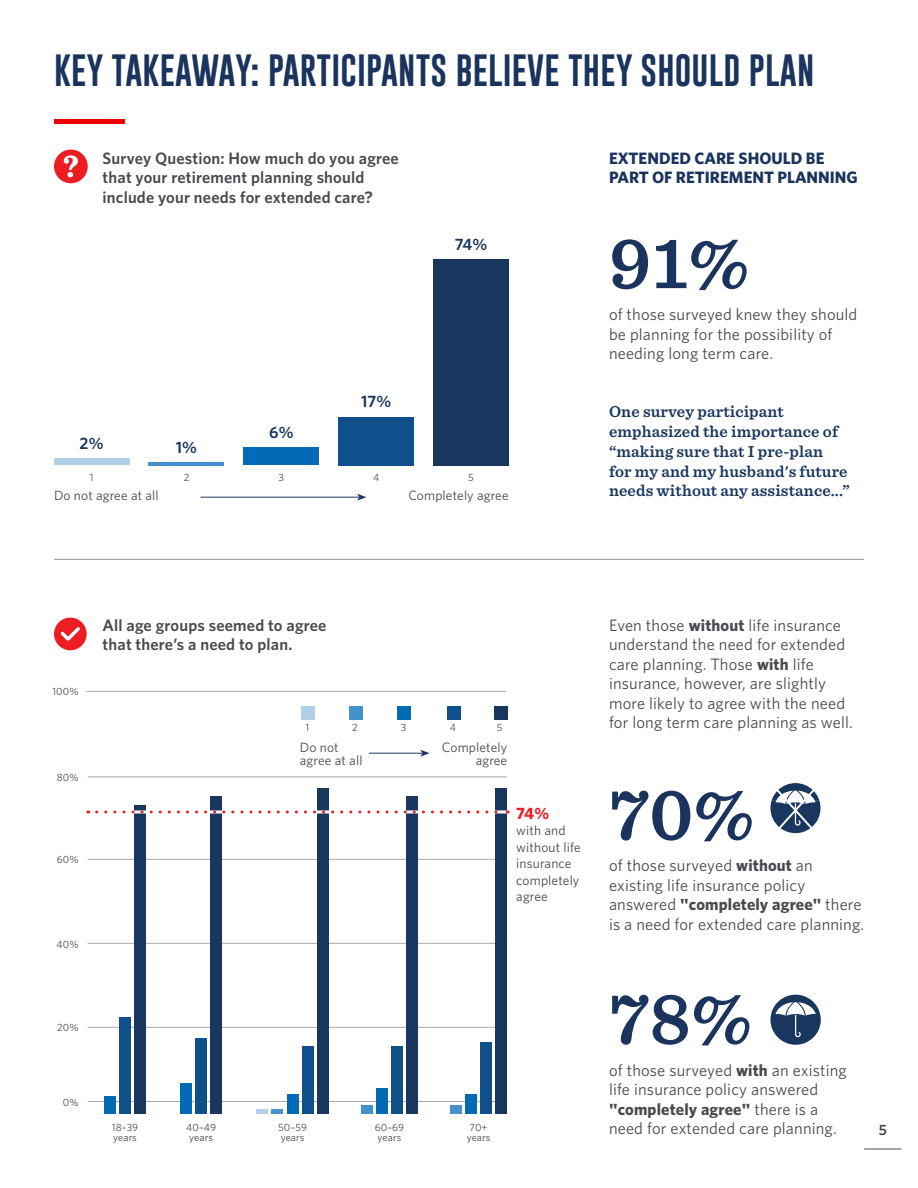
<style>
.page{position:relative;width:918px;height:1188px;background:#fff}
.page>*{position:absolute;margin:0;border:0;box-sizing:border-box;transform-origin:0 0}
.TA_Body{font:600 75px "Sentinel";color:#1a345d}
.TA_Head2{font:33px "Gobold";letter-spacing:.005em;color:#1a345d}
.TA_Body-2{font:16.5px/19.5px "Whitney";letter-spacing:.01em;color:#474a4e}
.TA_Body-3{font:600 16.5px/19.5px "Whitney";letter-spacing:.01em;color:#474a4e}
.TA_Body-4{font:600 16.5px/19.8px "Sentinel";letter-spacing:.01em;color:#19365e}
.TA_Head4{font:700 16.5px/19.5px "Whitney";color:#1a345d}
.TA_Body-5{font:600 16.5px "Whitney";color:#1a345d}
.TA_Body-6{font:700 16.5px "Whitney";color:#ee1d23}
.t1{font:600 15px "Whitney";color:#474a4e}
.TA_Body-7{font:13.5px/16.5px "Whitney";letter-spacing:.01em;color:#474a4e}
.TA_Body-8{font:10.5px/10.5px "Whitney";letter-spacing:.01em;color:#474a4e}
.s1{font-weight:700}
</style>
<div class="page">
<hr style="left:864px;top:1149px;width:38px;height:1px;background:#474a4e">
<hr style="left:54px;top:119px;width:71px;height:4px;background:#e00">
<hr style="left:201px;top:497px;width:158px;height:1px;background:#1a345d">
<svg style="left:357px;top:494px;width:9px;height:7px"></svg>
<div style="left:54px;top:459px;width:75px;height:6px;background:#b1d0e8"></div>
<hr style="left:149px;top:462px;width:75px;height:3px;background:#4591c9">
<div style="left:244px;top:448px;width:75px;height:17px;background:#036bb5"></div>
<div style="left:339px;top:417px;width:75px;height:48px;background:#0f4f8a"></div>
<div style="left:433px;top:259px;width:76px;height:206px;background:#19365e"></div>
<div style="left:54px;top:150px;width:34px;height:33px;background:#ee1d23;border-radius:50%"></div>
<svg style="left:64px;top:155px;width:14px;height:22px"></svg>
<hr style="left:54px;top:559px;width:810px;height:1px;background:#939598">
<hr style="left:86px;top:691px;width:420px;height:1px;background:#a8a9ad">
<hr style="left:88px;top:777px;width:419px;height:1px;background:#a8a9ad">
<hr style="left:88px;top:859px;width:419px;height:1px;background:#a8a9ad">
<hr style="left:88px;top:943px;width:419px;height:1px;background:#a8a9ad">
<hr style="left:88px;top:1027px;width:419px;height:1px;background:#a8a9ad">
<hr style="left:88px;top:1101px;width:419px;height:1px;background:#a8a9ad">
<svg style="left:770px;top:995px;width:51px;height:50px"></svg>
<svg style="left:770px;top:783px;width:51px;height:50px"></svg>
<div style="left:134px;top:805px;width:12px;height:309px;background:#19365e"></div>
<div style="left:119px;top:1017px;width:12px;height:97px;background:#0f4f8a"></div>
<div style="left:104px;top:1096px;width:12px;height:18px;background:#036bb5"></div>
<div style="left:210px;top:796px;width:12px;height:318px;background:#19365e"></div>
<div style="left:195px;top:1038px;width:12px;height:76px;background:#0f4f8a"></div>
<div style="left:180px;top:1083px;width:12px;height:31px;background:#036bb5"></div>
<div style="left:406px;top:796px;width:12px;height:318px;background:#19365e"></div>
<div style="left:391px;top:1046px;width:12px;height:68px;background:#0f4f8a"></div>
<div style="left:376px;top:1088px;width:12px;height:26px;background:#036bb5"></div>
<div style="left:361px;top:1105px;width:12px;height:9px;background:#4591c9"></div>
<div style="left:495px;top:788px;width:12px;height:326px;background:#19365e"></div>
<div style="left:480px;top:1042px;width:12px;height:72px;background:#0f4f8a"></div>
<div style="left:465px;top:1094px;width:12px;height:20px;background:#036bb5"></div>
<div style="left:450px;top:1105px;width:12px;height:9px;background:#4591c9"></div>
<div style="left:317px;top:788px;width:12px;height:326px;background:#19365e"></div>
<div style="left:302px;top:1046px;width:12px;height:68px;background:#0f4f8a"></div>
<div style="left:287px;top:1094px;width:12px;height:20px;background:#036bb5"></div>
<div style="left:272px;top:1109px;width:11px;height:5px;background:#4591c9"></div>
<div style="left:256px;top:1109px;width:12px;height:5px;background:#b1d0e8"></div>
<svg style="left:54px;top:618px;width:33px;height:32px"></svg>
<hr style="left:369px;top:753px;width:54px;height:1px;background:#1a345d">
<svg style="left:420px;top:750px;width:10px;height:7px"></svg>
<div style="left:302px;top:706px;width:13px;height:13px;background:#b1d0e8"></div>
<div style="left:349px;top:706px;width:14px;height:13px;background:#4591c9"></div>
<div style="left:398px;top:706px;width:13px;height:13px;background:#036bb5"></div>
<div style="left:447px;top:706px;width:14px;height:13px;background:#0f4f8a"></div>
<div style="left:494px;top:706px;width:13px;height:13px;background:#19365e"></div>
<svg style="left:97px;top:810px;width:411px;height:3px"></svg>
<p class="TA_Head2" style="left:54px;top:50px;width:762px">KEY TAKEAWAY: PARTICIPANTS BELIEVE THEY SHOULD PLAN</p>
<p class="TA_Body-3" style="left:103px;top:148px;width:298px">Survey Question: How much do you agree that your retirement planning should include your needs for extended care?</p>
<p class="TA_Body-5" style="left:455px;top:233px;width:34px">74%</p>
<p class="TA_Body-5" style="left:80px;top:433px;width:25px">2%</p>
<p class="TA_Body-8" style="left:90px;top:471px;width:5px">1</p>
<p class="TA_Body-5" style="left:176px;top:436px;width:23px">1%</p>
<p class="TA_Body-8" style="left:184px;top:471px;width:7px">2</p>
<p class="TA_Body-5" style="left:269px;top:422px;width:26px">6%</p>
<p class="TA_Body-8" style="left:279px;top:471px;width:7px">3</p>
<p class="TA_Body-5" style="left:361px;top:391px;width:32px">17%</p>
<p class="TA_Body-8" style="left:373px;top:471px;width:8px">4</p>
<p class="TA_Body-8" style="left:468px;top:471px;width:7px">5</p>
<p class="TA_Body-7" style="left:54px;top:487px;width:106px">Do not agree at all</p>
<p class="TA_Body-7" style="left:408px;top:487px;width:102px">Completely agree</p>
<p class="TA_Head4" style="left:609px;top:148px;width:250px">EXTENDED CARE SHOULD BE<br>PART OF RETIREMENT PLANNING</p>
<p class="TA_Body" style="left:609px;top:205px;width:142px">91%</p>
<p class="TA_Body-2" style="left:609px;top:304px;width:250px">of those surveyed knew they should be planning for the possibility of needing long term care.</p>
<p class="TA_Body-4" style="left:609px;top:401px;width:242px">One survey participant emphasized the importance of “making sure that I pre-plan for my and my husband's future needs without any assistance...”</p>
<p class="TA_Body-8" style="left:52px;top:686px;width:28px">100%</p>
<p class="TA_Body-8" style="left:57px;top:771px;width:23px">80%</p>
<p class="TA_Body-8" style="left:57px;top:854px;width:23px">60%</p>
<p class="TA_Body-8" style="left:56px;top:939px;width:24px">40%</p>
<p class="TA_Body-3" style="left:103px;top:615px;width:225px">All age groups seemed to agree that there’s a need to plan.</p>
<p class="TA_Body-8" style="left:306px;top:722px;width:5px">1</p>
<p class="TA_Body-8" style="left:352px;top:722px;width:7px">2</p>
<p class="TA_Body-8" style="left:401px;top:722px;width:7px">3</p>
<p class="TA_Body-8" style="left:450px;top:722px;width:8px">4</p>
<p class="TA_Body-8" style="left:497px;top:722px;width:7px">5</p>
<p class="TA_Body-7" style="left:300px;top:740px;width:64px;line-height:13.5px">Do not agree at all</p>
<p class="TA_Body-7" style="left:442px;top:740px;width:67px;line-height:13.5px;text-align:right">Completely agree</p>
<p class="TA_Body-6" style="left:516px;top:802px;width:34px">74%</p>
<p class="TA_Body-7" style="left:516px;top:822px;width:66px">with and without life insurance completely agree</p>
<p class="TA_Body-8" style="left:57px;top:1022px;width:23px">20%</p>
<p class="TA_Body-8" style="left:63px;top:1097px;width:17px">0%</p>
<p class="TA_Body-8" style="left:112px;top:1122px;width:28px">18–39 years</p>
<p class="TA_Body-8" style="left:186px;top:1122px;width:31px">40–49 years</p>
<p class="TA_Body-8" style="left:278px;top:1122px;width:30px">50–59 years</p>
<p class="TA_Body-8" style="left:375px;top:1122px;width:31px">60–69 years</p>
<p class="TA_Body-8" style="left:467px;top:1122px;width:25px">70+ years</p>
<p class="TA_Body-2" style="left:609px;top:615px;width:245px">Even those <span class="s1">without</span> life insurance understand the need for extended care planning. Those <span class="s1">with</span> life insurance, however, are slightly more likely to agree with the need for long term care planning as well.</p>
<p class="TA_Body" style="left:609px;top:756px;width:147px">70%</p>
<p class="TA_Body-2" style="left:609px;top:855px;width:257px">of those surveyed <span class="s1">without</span> an existing life insurance policy answered <span class="s1">"completely agree"</span> there is a need for extended care planning.</p>
<p class="TA_Body" style="left:609px;top:961px;width:144px">78%</p>
<p class="TA_Body-2" style="left:609px;top:1060px;width:239px">of those surveyed <span class="s1">with</span> an existing life insurance policy answered <span class="s1">"completely agree"</span> there is a need for extended care planning.</p>
<p class="t1" style="left:879px;top:1120px;width:10px">5</p>
</div>
